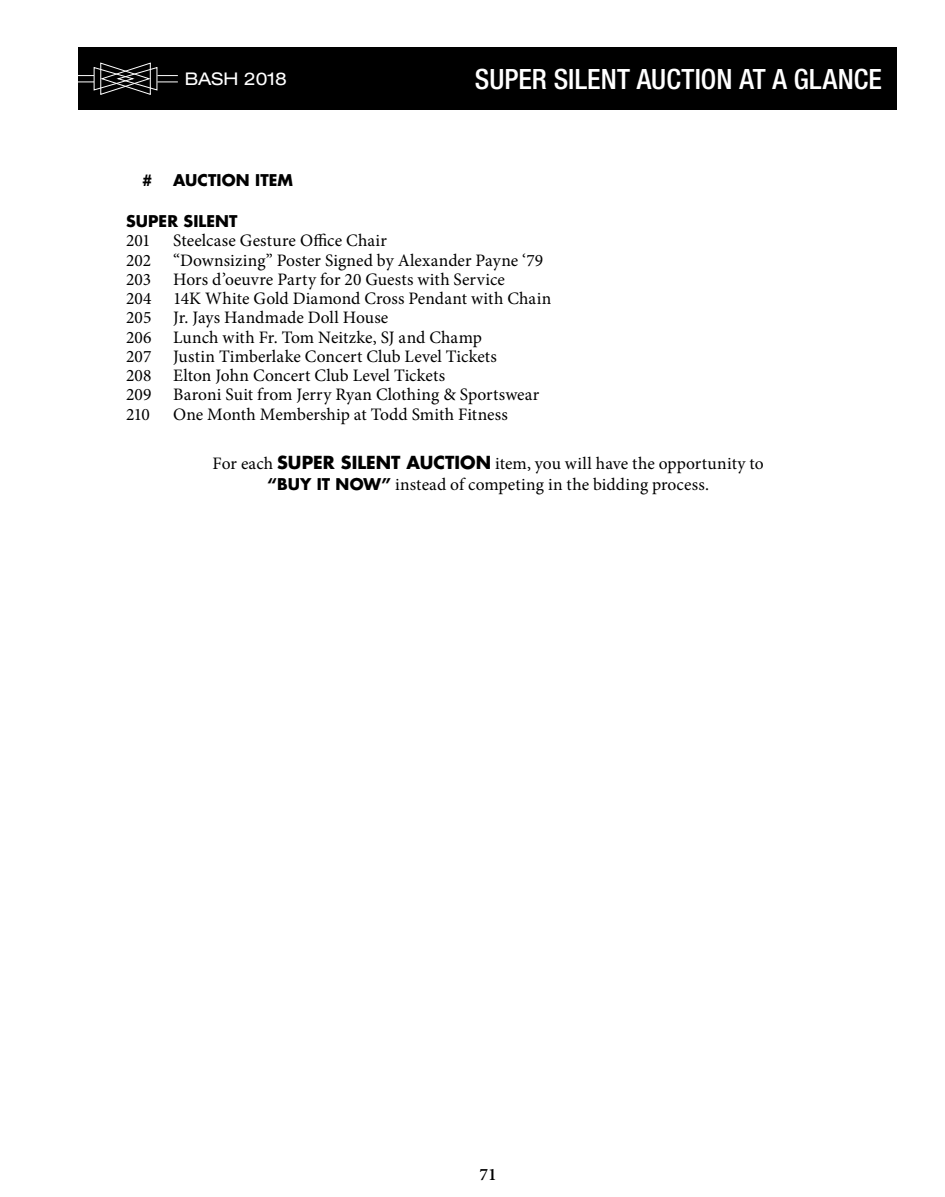
<style>
.page{position:relative;width:945px;height:1197px;background:#fff}
.page>*{position:absolute;margin:0;border:0;box-sizing:border-box;transform-origin:0 0}
.t1{font:500 condensed 28px "Helvetica Neue LT Std";letter-spacing:.005em;color:#fff}
.t2{font:17.5px/19.2px "Minion Pro";letter-spacing:.005em;color:#000}
.t3{font:expanded 17.5px "Helvetica Neue LT Std";color:#fff}
.t4{font:600 17.5px "Minion Pro";color:#000}
.t5{font:700 15.75px "Futura Std";letter-spacing:.005em;color:#000}
.s1{font-family:"Futura Std";font-weight:700}
.s2{font-family:"Futura Std";font-weight:700;font-size:15.75px}
</style>
<div class="page">
<div style="left:78px;top:47px;width:819px;height:63px;background:#000"></div>
<svg style="left:78px;top:62px;width:100px;height:33px"></svg>
<p class="t3" style="left:185px;top:69px;width:104px">BASH 2018</p>
<h1 class="t1" style="left:475px;top:62px;width:409px">SUPER SILENT AUCTION AT A GLANCE</h1>
<p class="t5" style="left:142px;top:170px;width:12px">#</p>
<p class="t5" style="left:173px;top:170px;width:121px">AUCTION ITEM</p>
<p class="t5" style="left:126px;top:211px;width:113px">SUPER SILENT</p>
<p class="t2" style="left:126px;top:231px;width:26px">201</p>
<p class="t2" style="left:126px;top:231px;width:419px;text-indent:47px">Steelcase Gesture Office Chair<br>202 “Downsizing” Poster Signed by Alexander Payne ‘79<br>203</p>
<p class="t2" style="left:126px;top:270px;width:427px;text-indent:47px">Hors d’oeuvre Party for 20 Guests with Service<br>204 14K White Gold Diamond Cross Pendant with Chain 205 Jr. Jays Handmade Doll House<br>206 Lunch with Fr. Tom Neitzke, SJ and Champ<br>207 Justin Timberlake Concert Club Level Tickets<br>208 Elton John Concert Club Level Tickets<br>209 Baroni Suit from Jerry Ryan Clothing &amp; Sportswear 210</p>
<p class="t2" style="left:173px;top:405px;width:336px">One Month Membership at Todd Smith Fitness</p>
<p class="t2" style="left:213px;top:453px;width:553px;line-height:21px;text-align:center">For each <span class="s1">SUPER SILENT AUCTION</span> item, you will have the opportunity to <span class="s2">“BUY IT NOW”</span> instead of competing in the bidding process.</p>
<p class="t4" style="left:480px;top:1162px;width:19px">71</p>
</div>
